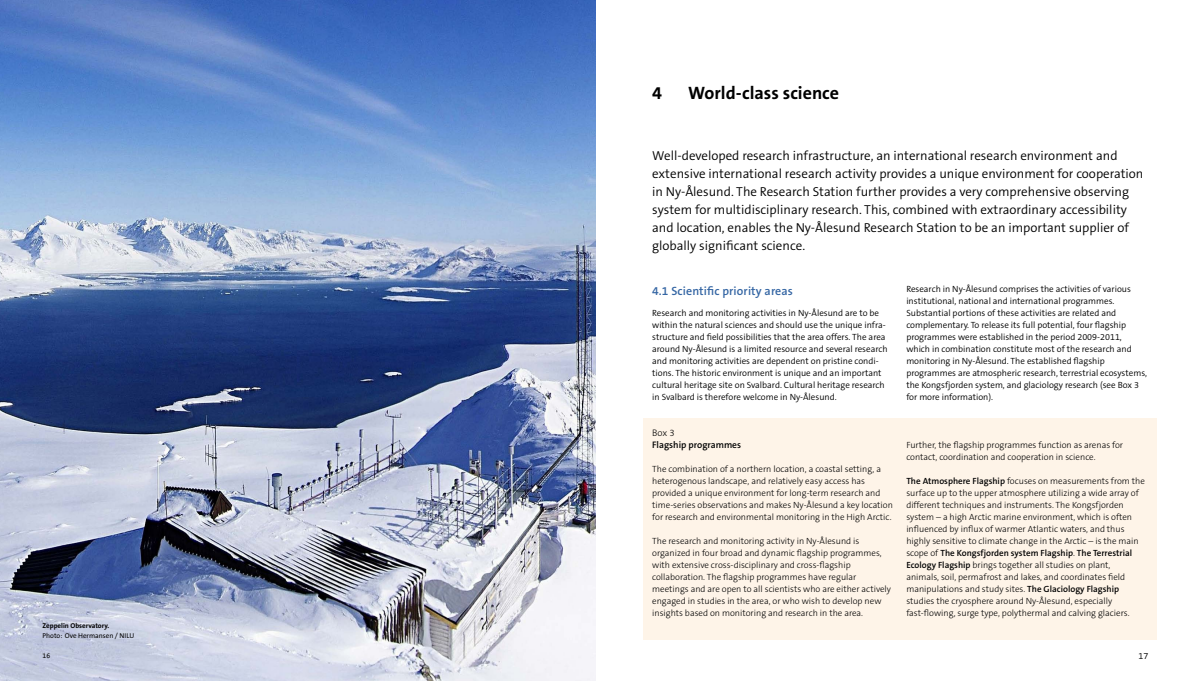
<style>
.page{position:relative;width:1191px;height:681px;background:#fff}
.page>*{position:absolute;margin:0;border:0;box-sizing:border-box;transform-origin:0 0}
.t1{font:700 18px "The Sans B7";color:#000}
.t2{font:300 13px/18px "The Sans B4";color:#000}
.t3{font:600 12px "The Sans B6";letter-spacing:.01em;color:#3566a4}
.t4{font:600 9.5px "The Sans B6";color:#000}
.t5{font:300 9.5px "The Sans B3";color:#000}
.t6{font:300 9px/12px "The Sans B3";color:#000}
.t7{font:300 9px/12px "The Sans B4";color:#000}
.t8{font:600 9px "The Sans B6";color:#000}
.t9{font:7px "The Sans B5 Plain";color:#000}
.t10{font:700 7px "The Sans B7";color:#000}
.s1{font-family:"The Sans B6";font-weight:600}
.s2{font-family:"The Sans B3";font-weight:300}
</style>
<div class="page">
<img style="left:0;top:0;width:595px;height:680px">
<div style="left:643px;top:418px;width:514px;height:221px;background:#fef4e8"></div>
<h1 class="t1" style="left:652px;top:83px;width:11px">4</h1>
<h1 class="t1" style="left:688px;top:83px;width:152px">World-class science</h1>
<p class="t2" style="left:652px;top:147px;width:493px">Well-developed research infrastructure, an international research environment and extensive international research activity provides a unique environment for cooperation in Ny-Ålesund. The Research Station further provides a very comprehensive observing system for multidisciplinary research. This, combined with extraordinary accessibility and location, enables the Ny-Ålesund Research Station to be an important supplier of globally significant science.</p>
<h3 class="t3" style="left:652px;top:284px;width:142px">4.1 Scientific priority areas</h3>
<p class="t7" style="left:652px;top:307px;width:237px">Research and monitoring activities in Ny-Ålesund are to be within the natural sciences and should use the unique infra&shy;structure and field possibilities that the area offers. The area around Ny-Ålesund is a limited resource and several research and monitoring activities are dependent on pristine condi&shy;tions. The historic environment is unique and an important cultural heritage site on Svalbard. Cultural heritage research in Svalbard is therefore welcome in Ny-Ålesund.</p>
<p class="t7" style="left:906px;top:283px;width:242px">Research in Ny-Ålesund comprises the activities of various institutional, national and international programmes.<br>Substantial portions of these activities are related and complementary. To release its full potential, four flagship programmes were established in the period 2009-2011, which in combination constitute most of the research and monitoring in Ny-Ålesund. The established flagship programmes are atmospheric research, terrestrial ecosystems, the Kongsfjorden system, and glaciology research (see Box 3 for more information).</p>
<p class="t10" style="left:43px;top:622px;width:68px">Zeppelin Observatory.</p>
<p class="t9" style="left:43px;top:631px;width:93px">Photo: Ove Hermansen / NILU</p>
<p class="t5" style="left:652px;top:427px;width:24px">Box 3</p>
<p class="t4" style="left:652px;top:439px;width:90px">Flagship programmes</p>
<p class="t6" style="left:652px;top:463px;width:242px">The combination of a northern location, a coastal setting, a heterogenous landscape, and relatively easy access has provided a unique environment for long-term research and time-series observations and makes Ny-Ålesund a key location for research and environmental monitoring in the High Arctic.</p>
<p class="t6" style="left:652px;top:535px;width:240px">The research and monitoring activity in Ny-Ålesund is organized in four broad and dynamic flagship programmes, with extensive cross-disciplinary and cross-flagship collaboration. The flagship programmes have regular meetings and are open to all scientists who are either actively engaged in studies in the area, or who wish to develop new insights based on monitoring and research in the area.</p>
<p class="t6" style="left:906px;top:439px;width:218px">Further, the flagship programmes function as arenas for contact, coordination and cooperation in science.</p>
<p class="t6" style="left:906px;top:475px;width:240px"><span class="s1">The Atmosphere Flagship</span> focuses on measurements from the surface up to the upper atmosphere utilizing a wide array of different techniques and instruments. The Kongsfjorden system – a high Arctic marine environment, which is often influenced by influx of warmer Atlantic waters, and thus highly sensitive to climate change in the Arctic – is the main</p>
<p class="t8" style="left:906px;top:548px;width:227px"><span class="s2">scope of</span> The Kongsfjorden system Flagship<span class="s2">.</span> The Terrestrial</p>
<p class="t6" style="left:906px;top:559px;width:225px"><span class="s1">Ecology Flagship</span> brings together all studies on plant, animals, soil, permafrost and lakes, and coordinates field manipulations and study sites. <span class="s1">The Glaciology Flagship </span>studies the cryosphere around Ny-Ålesund, especially fast-flowing, surge type, polythermal and calving glaciers.</p>
<p class="t9" style="left:43px;top:651px;width:9px">16</p>
<p class="t7" style="left:1138px;top:650px;width:11px">17</p>
</div>
